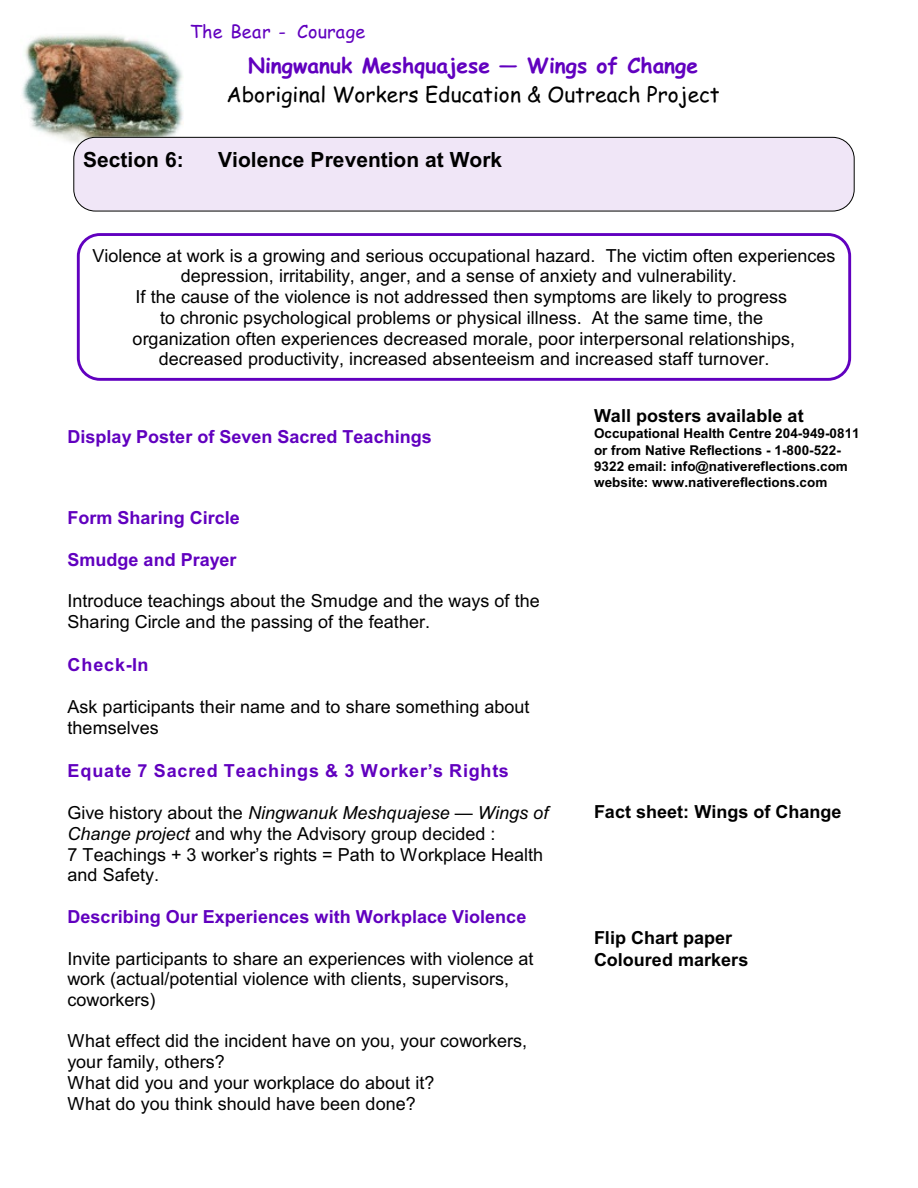
<style>
.page{position:relative;width:918px;height:1188px;background:#fff}
.page>*{position:absolute;margin:0;border:0;box-sizing:border-box;transform-origin:0 0}
.t1{font:21px "Comic Sans MS";color:#000}
.t2{font:700 21px "Comic Sans MS";color:#6100bf}
.t3{font:700 21px "Arial";color:#000}
.t4{font:18px/20.7px "Arial";color:#000}
.t5{font:700 18px "Arial";color:#6100bf}
.t6{font:700 18px/21.3px "Arial";color:#000}
.t7{font:700 18px "Arial";letter-spacing:.045em;color:#6100bf}
.t8{font:italic 18px "Comic Sans MS";color:#6100bf}
.t9{font:700 13.5px/16.2px "Arial";color:#000}
.s1{font-style:italic}
</style>
<div class="page">
<img style="left:22px;top:34px;width:161px;height:113px">
<div style="left:74px;top:137px;width:780px;height:74px;background:#f0e6f7;border-radius:22px"></div>
<div style="left:73px;top:137px;width:782px;height:75px;border:1px solid #000;border-radius:22px"></div>
<div style="left:77px;top:233px;width:774px;height:148px;border:3px solid #6100bf;border-radius:22px"></div>
<p class="t8" style="left:190px;top:24px;width:177px">The Bear - Courage</p>
<p class="t2" style="left:248px;top:56px;width:452px">Ningwanuk Meshquajese — Wings of Change</p>
<p class="t1" style="left:226px;top:85px;width:495px">Aboriginal Workers Education &amp; Outreach Project</p>
<p class="t3" style="left:83px;top:152px;width:102px">Section 6:</p>
<p class="t3" style="left:218px;top:152px;width:285px">Violence Prevention at Work</p>
<p class="t4" style="left:92px;top:247px;width:745px;text-align:center">Violence at work is a growing and serious occupational hazard. The victim often experiences depression, irritability, anger, and a sense of anxiety and vulnerability.<br>If the cause of the violence is not addressed then symptoms are likely to progress<br>to chronic psychological problems or physical illness. At the same time, the<br>organization often experiences decreased morale, poor interpersonal relationships, decreased productivity, increased absenteeism and increased staff turnover.</p>
<p class="t5" style="left:68px;top:430px;width:366px">Display Poster of Seven Sacred Teachings</p>
<p class="t6" style="left:594px;top:406px;width:211px">Wall posters available at</p>
<p class="t9" style="left:594px;top:427px;width:267px">Occupational Health Centre 204-949-0811 or from Native Reflections - 1-800-522- 9322 email: info@nativereflections.com website: www.nativereflections.com</p>
<p class="t5" style="left:68px;top:511px;width:174px">Form Sharing Circle</p>
<p class="t5" style="left:68px;top:553px;width:170px">Smudge and Prayer</p>
<p class="t4" style="left:68px;top:592px;width:474px">Introduce teachings about the Smudge and the ways of the<br>Sharing Circle and the passing of the feather.</p>
<p class="t5" style="left:68px;top:658px;width:83px">Check-In</p>
<p class="t4" style="left:68px;top:698px;width:464px">Ask participants their name and to share something about themselves</p>
<p class="t7" style="left:68px;top:764px;width:443px">Equate 7 Sacred Teachings &amp; 3 Worker’s Rights</p>
<p class="t4" style="left:68px;top:804px;width:483px">Give history about the <span class="s1">Ningwanuk Meshquajese — Wings of Change project</span> and why the Advisory group decided :<br>7 Teachings + 3 worker’s rights = Path to Workplace Health and Safety.</p>
<p class="t6" style="left:594px;top:802px;width:249px">Fact sheet: Wings of Change</p>
<p class="t5" style="left:68px;top:910px;width:460px">Describing Our Experiences with Workplace Violence</p>
<p class="t4" style="left:68px;top:950px;width:468px">Invite participants to share an experiences with violence at work (actual/potential violence with clients, supervisors, coworkers)</p>
<p class="t4" style="left:68px;top:1032px;width:461px">What effect did the incident have on you, your coworkers, your family, others?<br>What did you and your workplace do about it?<br>What do you think should have been done?</p>
<p class="t6" style="left:594px;top:929px;width:156px">Flip Chart paper<br>Coloured markers</p>
</div>
